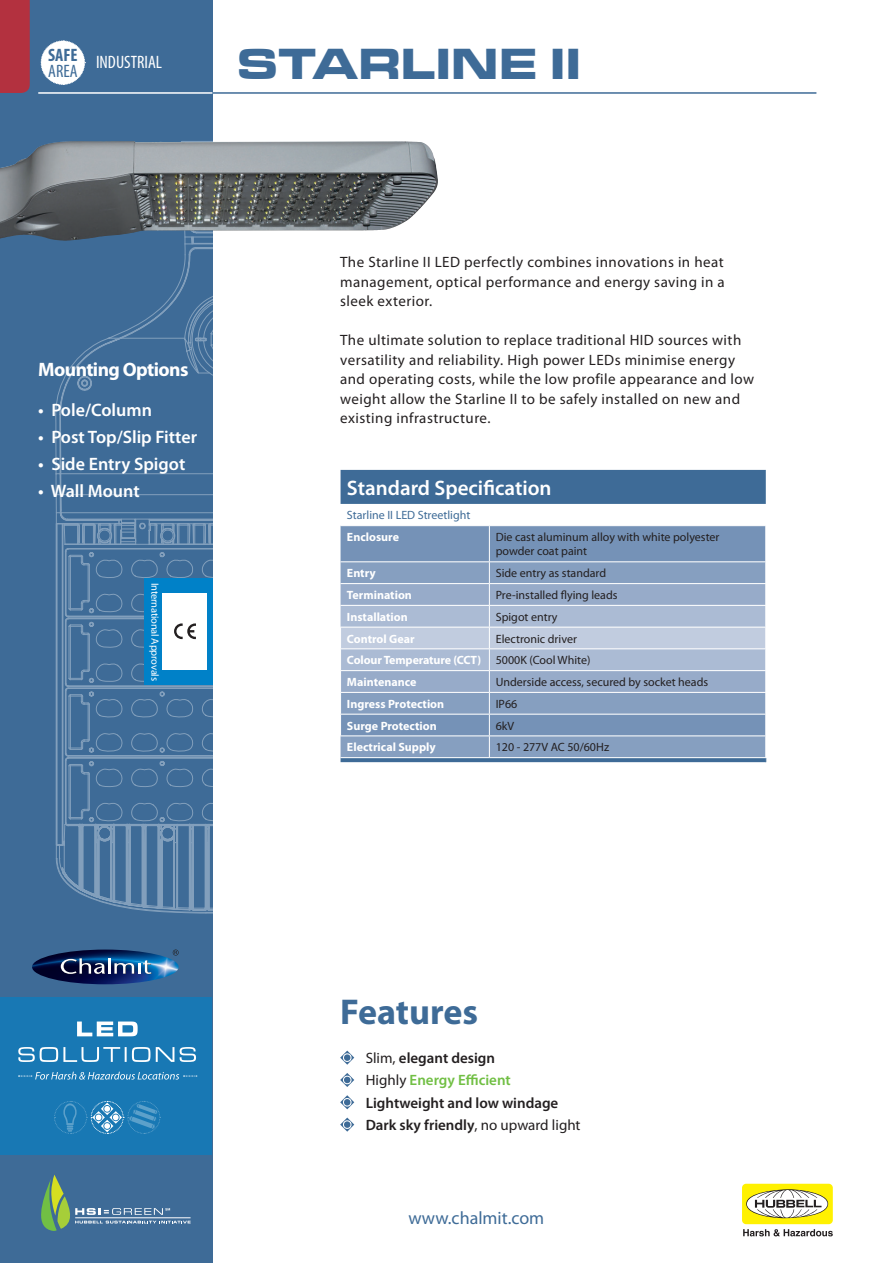
<style>
.page{position:relative;width:893px;height:1263px;background:#fff}
.page>*{position:absolute;margin:0;border:0;box-sizing:border-box;transform-origin:0 0}
.t1{font:45px "Microgramma D Bold Exte";letter-spacing:.04em;color:#3e6b97}
.t2{font:700 36px "Myriad Pro";color:#3e6b97}
.t3{font:600 21px "Myriad Pro";color:#fff}
.t4{font:700 19.5px "Myriad Pro";letter-spacing:-.03em;color:#fff}
.t5{font:600 18px "Myriad Pro";color:#fff}
.t6{font:18px "Myriad Pro";color:#3e6b97}
.t7{font:condensed 18px "Myriad Pro";color:#fff}
.t8{font:700 condensed 18px/16.5px "Myriad Pro";color:#3e6b97}
.t9{font:15px/19.5px "Myriad Pro";letter-spacing:.03em;color:#231f20;text-align:justify}
.t10{font:600 15px "Myriad Pro";color:#231f20}
.t11{font:600 15px "Myriad Pro";color:#71bf44}
.t12{font:12px/14.4px "Myriad Pro";color:#231f20}
.t13{font:700 12px "Myriad Pro";color:#fff}
.t14{font:12px "Myriad Pro";color:#3e6b97}
.t15{font:10.5px "Myriad Pro";letter-spacing:-.02em;color:#fff}
.s1{font-weight:400}
.s2{font-weight:400;color:#231f20}
</style>
<div class="page">
<div style="left:0;top:0;width:213px;height:1263px;background:#3e6b97"></div>
<svg style="left:55px;top:144px;width:355px;height:766px"></svg>
<svg style="left:55px;top:181px;width:355px;height:364px"></svg>
<svg style="left:742px;top:1184px;width:91px;height:52px"></svg>
<svg style="left:41px;top:1175px;width:150px;height:56px"></svg>
<img style="left:32px;top:949px;width:147px;height:35px">
<hr style="left:108px;top:958px;width:3px;height:16px;background:#fff">
<svg style="left:114px;top:960px;width:38px;height:14px"></svg>
<svg style="left:61px;top:958px;width:44px;height:16px"></svg>
<svg style="left:173px;top:949px;width:6px;height:6px"></svg>
<svg style="left:40px;top:40px;width:46px;height:45px"></svg>
<div style="left:0;top:997px;width:212px;height:158px;background:#1878b4"></div>
<svg style="left:18px;top:1047px;width:178px;height:15px"></svg>
<svg style="left:77px;top:1021px;width:61px;height:15px"></svg>
<svg style="left:18px;top:1072px;width:179px;height:7px"></svg>
<svg style="left:54px;top:1101px;width:107px;height:33px"></svg>
<hr style="left:38px;top:92px;width:175px;height:2px;background:#fff">
<hr style="left:213px;top:92px;width:603px;height:2px;background:#3e6b97">
<div style="left:0;top:0;width:30px;height:93px;background:#b3313f"></div>
<img style="left:0;top:141px;width:402px;height:98px">
<div style="left:144px;top:578px;width:69px;height:106px;background:#0081c8"></div>
<div style="left:163px;top:593px;width:44px;height:76px;background:#fff"></div>
<svg style="left:174px;top:623px;width:22px;height:16px"></svg>
<div style="left:341px;top:470px;width:425px;height:34px;background:#3e6b97"></div>
<div style="left:341px;top:504px;width:425px;height:22px;background:#fff"></div>
<div style="left:341px;top:526px;width:424px;height:35px;background:#7592b7"></div>
<hr style="left:489px;top:526px;width:1px;height:35px;background:#fff">
<hr style="left:341px;top:561px;width:148px;height:1px;background:#fff">
<svg style="left:340px;top:562px;width:426px;height:200px;background:#9aaeca"></svg>
<svg style="left:340px;top:1050px;width:14px;height:15px"></svg>
<svg style="left:340px;top:1073px;width:14px;height:14px"></svg>
<svg style="left:340px;top:1095px;width:14px;height:14px"></svg>
<svg style="left:340px;top:1117px;width:14px;height:15px"></svg>
<p class="t8" style="left:48px;top:46px;width:31px">SAFE<br><span class="s1">AREA</span></p>
<p class="t7" style="left:96px;top:51px;width:68px">INDUSTRIAL</p>
<p class="t1" style="left:238px;top:33px;width:344px">STARLINE II</p>
<p class="t4" style="left:38px;top:357px;width:152px">Mounting Options</p>
<p class="t5" style="left:38px;top:399px;width:115px">• Pole/Column</p>
<p class="t5" style="left:38px;top:426px;width:160px">• Post Top/Slip Fitter</p>
<p class="t5" style="left:38px;top:453px;width:149px">• Side Entry Spigot</p>
<p class="t5" style="left:38px;top:480px;width:103px">• Wall Mount</p>
<p class="t15" style="left:161px;top:583px;width:100px;rotate:90deg">International Approvals</p>
<p class="t9" style="left:340px;top:252px;width:386px">The Starline II LED perfectly combines innovations in heat management, optical performance and energy saving in a sleek exterior.</p>
<p class="t9" style="left:340px;top:330px;width:415px;text-align:left">The ultimate solution to replace traditional HID sources with versatility and reliability. High power LEDs minimise energy and operating costs, while the low profile appearance and low weight allow the Starline II to be safely installed on new and existing infrastructure.</p>
<p class="t3" style="left:347px;top:474px;width:206px">Standard Specification</p>
<p class="t14" style="left:347px;top:508px;width:125px">Starline II LED Streetlight</p>
<p class="t13" style="left:347px;top:529px;width:54px">Enclosure</p>
<p class="t12" style="left:496px;top:530px;width:225px">Die cast aluminum alloy with white polyester powder coat paint</p>
<p class="t13" style="left:347px;top:565px;width:30px">Entry</p>
<p class="t12" style="left:496px;top:566px;width:112px">Side entry as standard</p>
<p class="t13" style="left:347px;top:587px;width:67px">Termination</p>
<p class="t12" style="left:496px;top:587px;width:123px">Pre-installed flying leads</p>
<p class="t13" style="left:347px;top:609px;width:62px">Installation</p>
<p class="t12" style="left:496px;top:609px;width:63px">Spigot entry</p>
<p class="t13" style="left:347px;top:631px;width:69px">Control Gear</p>
<p class="t12" style="left:496px;top:631px;width:83px">Electronic driver</p>
<p class="t13" style="left:347px;top:652px;width:136px">Colour Temperature (CCT)</p>
<p class="t12" style="left:496px;top:653px;width:96px">5000K (Cool White)</p>
<p class="t13" style="left:347px;top:674px;width:71px">Maintenance</p>
<p class="t12" style="left:496px;top:675px;width:214px">Underside access, secured by socket heads</p>
<p class="t13" style="left:347px;top:696px;width:99px">Ingress Protection</p>
<p class="t12" style="left:496px;top:696px;width:23px">IP66</p>
<p class="t13" style="left:347px;top:718px;width:91px">Surge Protection</p>
<p class="t12" style="left:496px;top:718px;width:20px">6kV</p>
<p class="t13" style="left:347px;top:739px;width:90px">Electrical Supply</p>
<p class="t12" style="left:496px;top:740px;width:115px">120 - 277V AC 50/60Hz</p>
<p class="t2" style="left:340px;top:988px;width:139px">Features</p>
<p class="t10" style="left:366px;top:1048px;width:131px"><span class="s1">Slim,</span> elegant design</p>
<p class="t11" style="left:366px;top:1070px;width:147px"><span class="s2">Highly</span> Energy Efficient</p>
<p class="t10" style="left:366px;top:1093px;width:194px">Lightweight and low windage</p>
<p class="t10" style="left:366px;top:1115px;width:216px">Dark sky friendly<span class="s1">, no upward light</span></p>
<p class="t6" style="left:408px;top:1207px;width:137px">www.chalmit.com</p>
</div>
